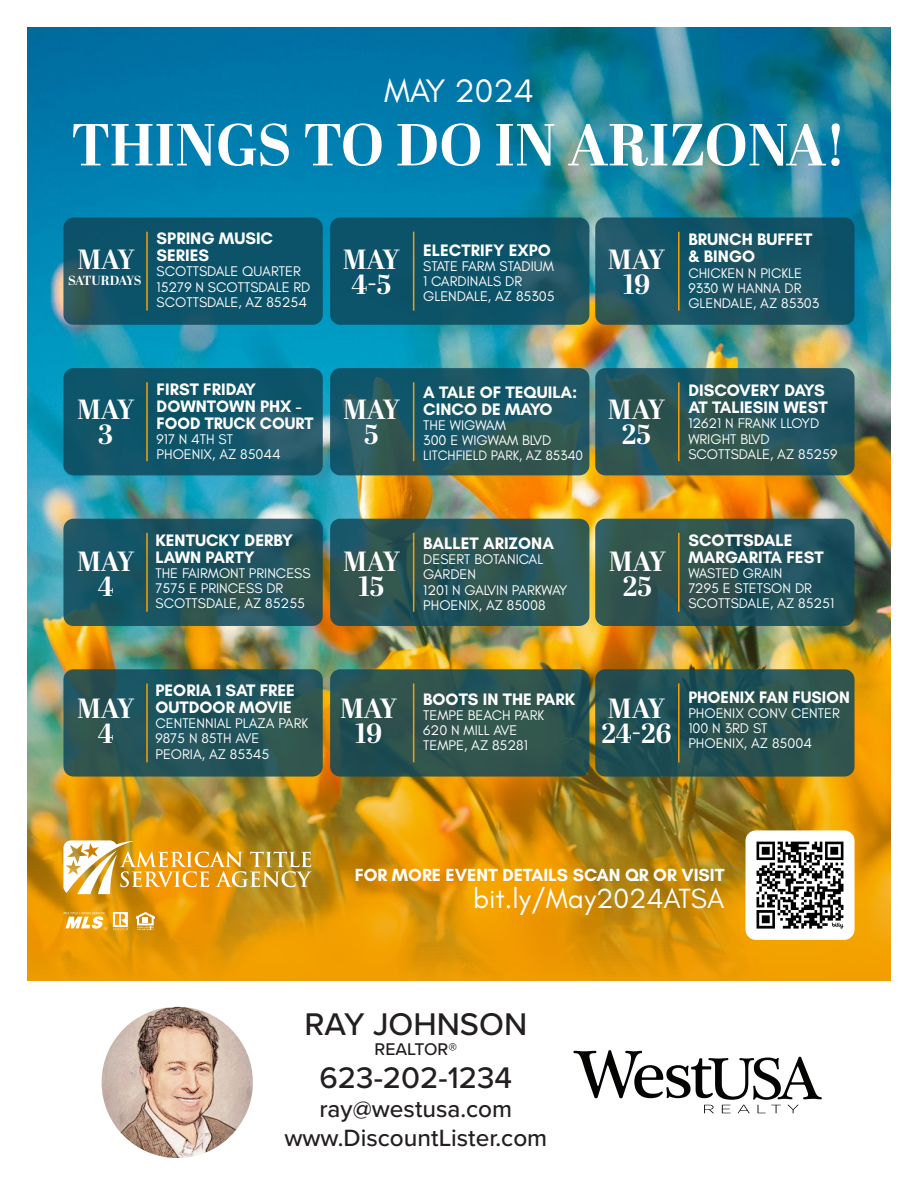
<style>
.page{position:relative;width:918px;height:1188px;background:#fff}
.page>*{position:absolute;margin:0;border:0;box-sizing:border-box;transform-origin:0 0}
.t1{font:700 59.1px "Abril Display";color:#fff}
.t2{font:33.15px "Glacial Indifference";color:#fff}
.t3{font:500 32.55px "Proxima Nova";color:#231f20}
.t4{font:500 30.9px "Proxima Nova";color:#231f20}
.t5{font:28.2px "Glacial Indifference";color:#fff}
.t6{font:700 27.75px/24.8px "Abril Display";color:#fff;text-align:center}
.t7{font:500 24.45px/29.2px "Proxima Nova";color:#231f20;text-align:center}
.t8{font:700 17.85px "Glacial Indifference";color:#fff}
.t9{font:500 17.55px "Proxima Nova";color:#231f20}
.t10{font:700 16.95px/17px "Glacial Indifference";color:#fff}
.t11{font:14.25px/15.1px "Glacial Indifference";color:#fff}
.t12{font:13.95px "Glacial Indifference";color:#fff}
.t13{font:700 13.2px "Abril Display";letter-spacing:-.05em;color:#fff}
</style>
<div class="page">
<img style="left:27px;top:27px;width:864px;height:954px">
<svg style="left:63px;top:840px;width:249px;height:54px"></svg>
<img style="left:746px;top:831px;width:108px;height:108px">
<div style="left:745px;top:830px;width:110px;height:110px;border:2px solid #fff;border-radius:10px"></div>
<svg style="left:63px;top:912px;width:44px;height:18px"></svg>
<svg style="left:136px;top:912px;width:19px;height:18px"></svg>
<svg style="left:113px;top:912px;width:16px;height:18px"></svg>
<svg style="left:63px;top:368px;width:260px;height:107px;background:#125569"></svg>
<hr style="left:146px;top:382px;width:2px;height:79px;background:#f29e01">
<svg style="left:330px;top:368px;width:259px;height:107px;background:#22575f"></svg>
<hr style="left:413px;top:382px;width:1px;height:79px;background:#f29e01">
<svg style="left:595px;top:368px;width:260px;height:107px;background:#275459"></svg>
<hr style="left:678px;top:382px;width:2px;height:79px;background:#f29e01">
<svg style="left:595px;top:519px;width:260px;height:107px;background:#285254"></svg>
<svg style="left:63px;top:519px;width:260px;height:107px;background:#1e535e"></svg>
<hr style="left:146px;top:533px;width:2px;height:79px;background:#f29e01">
<svg style="left:330px;top:519px;width:259px;height:107px;background:#2b5454"></svg>
<hr style="left:413px;top:533px;width:1px;height:79px;background:#f29e01">
<hr style="left:678px;top:533px;width:2px;height:79px;background:#f29e01">
<svg style="left:595px;top:669px;width:260px;height:108px;background:#265050"></svg>
<hr style="left:678px;top:683px;width:2px;height:79px;background:#f29e01">
<svg style="left:63px;top:669px;width:260px;height:108px;background:#265457"></svg>
<hr style="left:146px;top:683px;width:2px;height:79px;background:#f29e01">
<svg style="left:330px;top:669px;width:259px;height:108px;background:#2c524d"></svg>
<hr style="left:413px;top:683px;width:1px;height:79px;background:#f29e01">
<svg style="left:63px;top:218px;width:260px;height:107px;background:#0f5368"></svg>
<svg style="left:330px;top:218px;width:259px;height:107px;background:#105367"></svg>
<hr style="left:413px;top:232px;width:1px;height:79px;background:#f29e01">
<svg style="left:595px;top:218px;width:260px;height:107px;background:#195464"></svg>
<hr style="left:678px;top:232px;width:2px;height:79px;background:#f29e01">
<hr style="left:146px;top:232px;width:2px;height:79px;background:#f29e01">
<img style="left:102px;top:1007px;width:151px;height:151px;border-radius:76px">
<svg style="left:573px;top:1050px;width:249px;height:63px"></svg>
<h2 class="t2" style="left:384px;top:73px;width:151px">MAY 2024</h2>
<h1 class="t1" style="left:71px;top:104px;width:777px">THINGS TO DO IN ARIZONA!</h1>
<h3 class="t6" style="left:78px;top:249px;width:59px">MAY</h3>
<p class="t13" style="left:68px;top:271px;width:75px">SATURDAYS</p>
<p class="t10" style="left:157px;top:230px;width:118px">SPRING MUSIC<br>SERIES</p>
<p class="t11" style="left:157px;top:264px;width:155px">SCOTTSDALE QUARTER<br>15279 N SCOTTSDALE RD<br>SCOTTSDALE, AZ 85254</p>
<h3 class="t6" style="left:343px;top:249px;width:59px">MAY<br>4-5</h3>
<p class="t10" style="left:423px;top:241px;width:129px">ELECTRIFY EXPO</p>
<p class="t11" style="left:423px;top:259px;width:133px">STATE FARM STADIUM<br>1 CARDINALS DR<br>GLENDALE, AZ 85305</p>
<h3 class="t6" style="left:608px;top:249px;width:59px">MAY<br>19</h3>
<p class="t10" style="left:688px;top:231px;width:126px">BRUNCH BUFFET &amp; BINGO</p>
<p class="t11" style="left:688px;top:265px;width:132px">CHICKEN N PICKLE<br>9330 W HANNA DR<br>GLENDALE, AZ 85303</p>
<h3 class="t6" style="left:77px;top:399px;width:59px">MAY<br>3</h3>
<p class="t10" style="left:157px;top:381px;width:158px">FIRST FRIDAY<br>DOWNTOWN PHX -<br>FOOD TRUCK COURT</p>
<p class="t11" style="left:157px;top:432px;width:126px">917 N 4TH ST<br>PHOENIX, AZ 85044</p>
<h3 class="t6" style="left:77px;top:551px;width:59px">MAY<br>4</h3>
<p class="t10" style="left:155px;top:531px;width:139px">KENTUCKY DERBY<br>LAWN PARTY</p>
<p class="t11" style="left:155px;top:566px;width:157px">THE FAIRMONT PRINCESS<br>7575 E PRINCESS DR<br>SCOTTSDALE, AZ 85255</p>
<h3 class="t6" style="left:343px;top:399px;width:59px">MAY<br>5</h3>
<p class="t10" style="left:423px;top:383px;width:156px">A TALE OF TEQUILA:<br>CINCO DE MAYO</p>
<p class="t11" style="left:423px;top:418px;width:130px">THE WIGWAM<br>300 E WIGWAM BLVD</p>
<p class="t12" style="left:423px;top:448px;width:161px">LITCHFIELD PARK, AZ 85340</p>
<h3 class="t6" style="left:608px;top:399px;width:59px">MAY<br>25</h3>
<p class="t10" style="left:688px;top:382px;width:141px">DISCOVERY DAYS<br>AT TALIESIN WEST</p>
<p class="t11" style="left:688px;top:416px;width:151px">12621 N FRANK LLOYD<br>WRIGHT BLVD<br>SCOTTSDALE, AZ 85259</p>
<p class="t10" style="left:423px;top:535px;width:132px">BALLET ARIZONA</p>
<p class="t11" style="left:423px;top:552px;width:146px">DESERT BOTANICAL<br>GARDEN<br>1201 N GALVIN PARKWAY<br>PHOENIX, AZ 85008</p>
<h3 class="t6" style="left:343px;top:551px;width:59px">MAY<br>15</h3>
<h3 class="t6" style="left:609px;top:551px;width:59px">MAY<br>25</h3>
<p class="t10" style="left:688px;top:531px;width:137px">SCOTTSDALE<br>MARGARITA FEST</p>
<p class="t11" style="left:688px;top:566px;width:147px">WASTED GRAIN<br>7295 E STETSON DR<br>SCOTTSDALE, AZ 85251</p>
<p class="t10" style="left:155px;top:682px;width:141px">PEORIA 1 SAT FREE<br>OUTDOOR MOVIE</p>
<p class="t11" style="left:155px;top:716px;width:154px">CENTENNIAL PLAZA PARK<br>9875 N 85TH AVE<br>PEORIA, AZ 85345</p>
<h3 class="t6" style="left:77px;top:697px;width:59px">MAY<br>4</h3>
<p class="t10" style="left:423px;top:690px;width:154px">BOOTS IN THE PARK</p>
<h3 class="t6" style="left:340px;top:697px;width:59px">MAY<br>19</h3>
<p class="t11" style="left:423px;top:708px;width:123px">TEMPE BEACH PARK<br>620 N MILL AVE<br>TEMPE, AZ 85281</p>
<h3 class="t6" style="left:601px;top:697px;width:71px;text-align:left">MAY<br>24-26</h3>
<p class="t10" style="left:688px;top:688px;width:163px">PHOENIX FAN FUSION</p>
<p class="t11" style="left:688px;top:706px;width:153px">PHOENIX CONV CENTER<br>100 N 3RD ST<br>PHOENIX, AZ 85004</p>
<p class="t8" style="left:355px;top:864px;width:371px">FOR MORE EVENT DETAILS SCAN QR OR VISIT</p>
<h3 class="t5" style="left:473px;top:883px;width:253px">bit.ly/May2024ATSA</h3>
<h3 class="t3" style="left:304px;top:1000px;width:224px">RAY JOHNSON</h3>
<p class="t9" style="left:375px;top:1036px;width:84px">REALTOR®</p>
<h3 class="t4" style="left:320px;top:1054px;width:194px">623-202-1234</h3>
<h3 class="t7" style="left:284px;top:1093px;width:264px">ray@westusa.com www.DiscountLister.com</h3>
</div>
